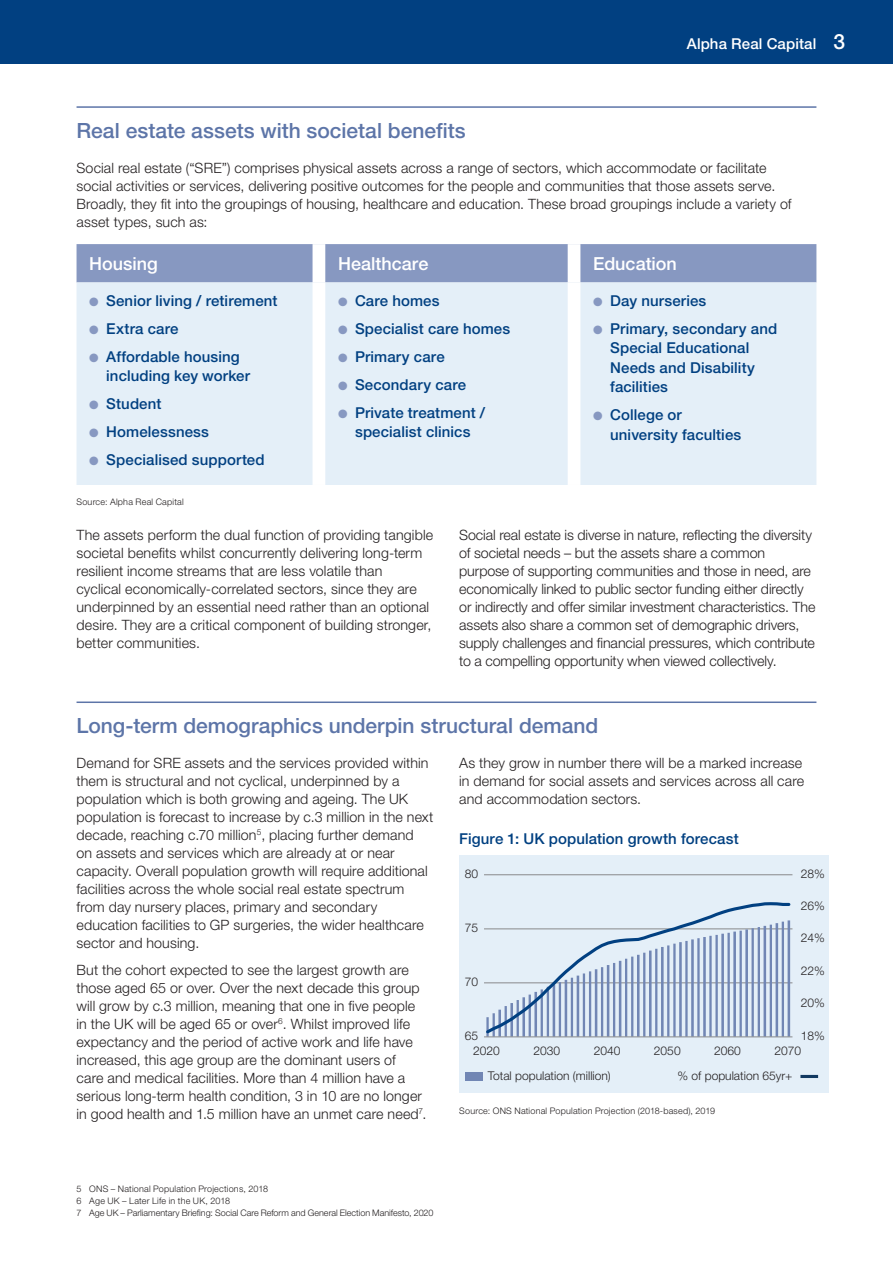
<style>
.page{position:relative;width:893px;height:1263px;background:#fff}
.page>*{position:absolute;margin:0;border:0;box-sizing:border-box;transform-origin:0 0}
.Header_2{font:500 21px "Helvetica Neue LT Std";color:#5d75a8}
.Header_3{font:500 18px "Helvetica Neue LT Std";color:#fff}
.Diagram_title{font:500 15px/19.5px "Helvetica Neue LT Std";letter-spacing:.005em;color:#014081}
.t1{font:500 15px "Helvetica Neue LT Std";letter-spacing:.01em;color:#fff}
.Body_-_text{font:300 14.25px/18px "Helvetica Neue LT Std";letter-spacing:.005em;color:#231f20}
.t2{font:300 12px "Helvetica Neue LT Std";color:#231f20}
.Footnotes{font:300 9px "Helvetica Neue LT Std";color:#231f20}
.Body_small{font:300 9px "Helvetica Neue LT Std";letter-spacing:.025em;color:#231f20}
.Footnotes-2{font:300 9px "Helvetica Neue LT Std";letter-spacing:.025em;color:#231f20}
.Footnotes-3{font:300 9px "Helvetica Neue LT Std";letter-spacing:.02em;color:#231f20}
.Body_-_text-2{font:300 9px "Helvetica Neue LT Std";letter-spacing:.025em;color:#231f20}
.s1{font-size:21px}
.s2{color:#8798c1}
</style>
<div class="page">
<div style="left:0;top:0;width:893px;height:64px;background:#014081"></div>
<hr style="left:77px;top:106px;width:739px;height:2px;background:#5d75a8">
<div style="left:77px;top:244px;width:739px;height:38px;background:#8798c1"></div>
<div style="left:77px;top:282px;width:739px;height:203px;background:#e4eff8"></div>
<div style="left:313px;top:244px;width:12px;height:38px;background:#fff"></div>
<div style="left:568px;top:244px;width:12px;height:38px;background:#fff"></div>
<div style="left:313px;top:282px;width:12px;height:203px;background:#fff"></div>
<div style="left:568px;top:282px;width:12px;height:203px;background:#fff"></div>
<hr style="left:77px;top:701px;width:739px;height:2px;background:#5d75a8">
<div style="left:459px;top:855px;width:370px;height:238px;background:#e4eff8"></div>
<hr style="left:485px;top:874px;width:307px;height:1px;background:#939598">
<hr style="left:485px;top:1036px;width:307px;height:1px;background:#939598">
<svg style="left:484px;top:902px;width:308px;height:134px"></svg>
<div style="left:465px;top:1072px;width:18px;height:9px;background:#7186b4"></div>
<hr style="left:800px;top:1075px;width:18px;height:3px;background:#113961">
<p class="t1" style="left:687px;top:35px;width:160px">Alpha Real Capital <span class="s1">3</span></p>
<p class="Header_2" style="left:77px;top:118px;width:391px">Real estate assets with societal benefits</p>
<p class="Body_-_text" style="left:77px;top:158px;width:716px">Social real estate (“SRE”) comprises physical assets across a range of sectors, which accommodate or facilitate social activities or services, delivering positive outcomes for the people and communities that those assets serve.<br>Broadly, they fit into the groupings of housing, healthcare and education. These broad groupings include a variety of asset types, such as:</p>
<p class="Header_3" style="left:89px;top:253px;width:70px">Housing</p>
<p class="Header_3" style="left:338px;top:253px;width:92px">Healthcare</p>
<p class="Header_3" style="left:593px;top:253px;width:85px">Education</p>
<p class="Diagram_title" style="left:89px;top:291px;width:190px"><span class="s2">●</span> Senior living / retirement</p>
<p class="Diagram_title" style="left:89px;top:319px;width:91px"><span class="s2">●</span> Extra care</p>
<p class="Diagram_title" style="left:106px;top:347px;width:145px;text-indent:-17px"><span class="s2">●</span> Affordable housing including key worker</p>
<p class="Diagram_title" style="left:89px;top:394px;width:74px"><span class="s2">●</span> Student</p>
<p class="Diagram_title" style="left:89px;top:422px;width:121px"><span class="s2">●</span> Homelessness</p>
<p class="Diagram_title" style="left:89px;top:450px;width:177px"><span class="s2">●</span> Specialised supported</p>
<p class="Diagram_title" style="left:338px;top:291px;width:103px"><span class="s2">●</span> Care homes</p>
<p class="Diagram_title" style="left:338px;top:319px;width:174px"><span class="s2">●</span> Specialist care homes</p>
<p class="Diagram_title" style="left:338px;top:347px;width:108px"><span class="s2">●</span> Primary care</p>
<p class="Diagram_title" style="left:338px;top:375px;width:130px"><span class="s2">●</span> Secondary care</p>
<p class="Diagram_title" style="left:338px;top:403px;width:149px;text-align:center"><span class="s2">●</span> Private treatment / specialist clinics</p>
<p class="Diagram_title" style="left:593px;top:291px;width:115px"><span class="s2">●</span> Day nurseries</p>
<p class="Diagram_title" style="left:610px;top:319px;width:169px;text-indent:-17px"><span class="s2">●</span> Primary, secondary and<br>Special Educational<br>Needs and Disability facilities</p>
<p class="Diagram_title" style="left:610px;top:405px;width:133px;text-indent:-17px"><span class="s2">●</span> College or university faculties</p>
<p class="Body_-_text-2" style="left:77px;top:496px;width:109px">Source: Alpha Real Capital</p>
<p class="Body_-_text" style="left:77px;top:525px;width:358px">The assets perform the dual function of providing tangible societal benefits whilst concurrently delivering long‑term resilient income streams that are less volatile than<br>cyclical economically-correlated sectors, since they are underpinned by an essential need rather than an optional desire. They are a critical component of building stronger, better communities.</p>
<p class="Body_-_text" style="left:459px;top:525px;width:358px">Social real estate is diverse in nature, reflecting the diversity of societal needs – but the assets share a common purpose of supporting communities and those in need, are economically linked to public sector funding either directly or indirectly and offer similar investment characteristics. The assets also share a common set of demographic drivers, supply challenges and financial pressures, which contribute to a compelling opportunity when viewed collectively.</p>
<p class="Header_2" style="left:77px;top:713px;width:523px">Long-term demographics underpin structural demand</p>
<p class="Body_-_text" style="left:77px;top:753px;width:358px">Demand for SRE assets and the services provided within them is structural and not cyclical, underpinned by a population which is both growing and ageing. The UK population is forecast to increase by c.3 million in the next decade, reaching c.70 million<sup>5</sup>, placing further demand<br>on assets and services which are already at or near capacity. Overall population growth will require additional facilities across the whole social real estate spectrum from day nursery places, primary and secondary education facilities to GP surgeries, the wider healthcare sector and housing.</p>
<p class="Body_-_text" style="left:77px;top:960px;width:351px">But the cohort expected to see the largest growth are those aged 65 or over. Over the next decade this group will grow by c.3 million, meaning that one in five people in the UK will be aged 65 or over<sup>6</sup>. Whilst improved life expectancy and the period of active work and life have increased, this age group are the dominant users of care and medical facilities. More than 4 million have a serious long-term health condition, 3 in 10 are no longer in good health and 1.5 million have an unmet care need<sup>7</sup>.</p>
<p class="Body_-_text" style="left:459px;top:753px;width:347px">As they grow in number there will be a marked increase in demand for social assets and services across all care and accommodation sectors.</p>
<p class="Diagram_title" style="left:459px;top:828px;width:281px">Figure 1: UK population growth forecast</p>
<p class="t2" style="left:801px;top:866px;width:26px">28%</p>
<p class="t2" style="left:465px;top:866px;width:15px">80</p>
<p class="t2" style="left:801px;top:898px;width:26px">26%</p>
<p class="t2" style="left:465px;top:920px;width:15px">75</p>
<p class="t2" style="left:801px;top:931px;width:26px">24%</p>
<p class="t2" style="left:801px;top:963px;width:26px">22%</p>
<p class="t2" style="left:465px;top:974px;width:15px">70</p>
<p class="t2" style="left:801px;top:996px;width:26px">20%</p>
<p class="t2" style="left:801px;top:1028px;width:26px">18%</p>
<p class="t2" style="left:465px;top:1028px;width:15px">65</p>
<p class="t2" style="left:473px;top:1043px;width:28px">2020</p>
<p class="t2" style="left:533px;top:1043px;width:28px">2030</p>
<p class="t2" style="left:594px;top:1043px;width:28px">2040</p>
<p class="t2" style="left:654px;top:1043px;width:28px">2050</p>
<p class="t2" style="left:714px;top:1043px;width:28px">2060</p>
<p class="t2" style="left:774px;top:1043px;width:28px">2070</p>
<p class="t2" style="left:488px;top:1068px;width:125px">Total population (million)</p>
<p class="t2" style="left:677px;top:1068px;width:116px">% of population 65yr+</p>
<p class="Body_small" style="left:459px;top:1105px;width:257px">Source: ONS National Population Projection (2018-based), 2019</p>
<p class="Footnotes-2" style="left:77px;top:1184px;width:193px">5 ONS – National Population Projections, 2018</p>
<p class="Footnotes-3" style="left:77px;top:1195px;width:155px">6 Age UK – Later Life in the UK, 2018</p>
<p class="Footnotes" style="left:77px;top:1207px;width:358px">7 Age UK – Parliamentary Briefing: Social Care Reform and General Election Manifesto, 2020</p>
</div>
